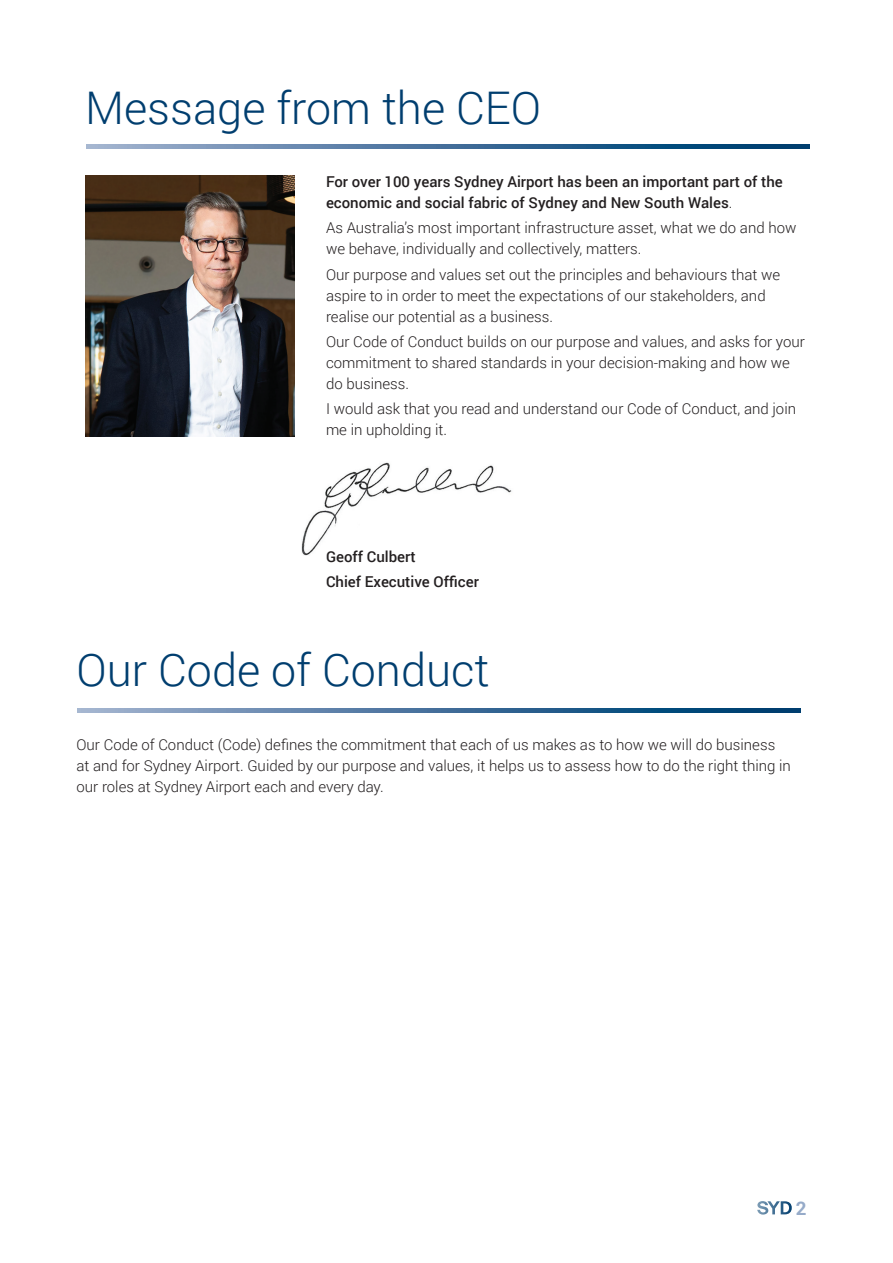
<style>
.page{position:relative;width:893px;height:1263px;background:#fff}
.page>*{position:absolute;margin:0;border:0;box-sizing:border-box;transform-origin:0 0}
.t1{font:300 45px "Roboto";color:#003e6f}
.t2{font:700 18.75px "Roboto";color:#96abc9}
.t3{font:300 15px/21px "Roboto";color:#231f20}
.t4{font:500 15px/21px "Roboto";color:#231f20}
.s1{font-weight:300}
</style>
<div class="page">
<svg style="left:757px;top:1201px;width:35px;height:13px"></svg>
<img style="left:302px;top:462px;width:210px;height:94px">
<svg style="left:86px;top:144px;width:723px;height:5px"></svg>
<img style="left:86px;top:176px;width:208px;height:260px">
<svg style="left:78px;top:709px;width:723px;height:4px"></svg>
<h1 class="t1" style="left:85px;top:77px;width:458px">Message from the CEO</h1>
<p class="t4" style="left:326px;top:171px;width:458px">For over 100 years Sydney Airport has been an important part of the economic and social fabric of Sydney and New South Wales<span class="s1">.</span></p>
<p class="t3" style="left:326px;top:217px;width:472px">As Australia’s most important infrastructure asset, what we do and how we behave, individually and collectively, matters.</p>
<p class="t3" style="left:326px;top:263px;width:456px">Our purpose and values set out the principles and behaviours that we aspire to in order to meet the expectations of our stakeholders, and realise our potential as a business.</p>
<p class="t3" style="left:326px;top:331px;width:480px">Our Code of Conduct builds on our purpose and values, and asks for your commitment to shared standards in your decision-making and how we do business.</p>
<p class="t3" style="left:326px;top:398px;width:472px">I would ask that you read and understand our Code of Conduct, and join me in upholding it.</p>
<p class="t4" style="left:326px;top:543px;width:154px;line-height:25.2px">Geoff Culbert<br>Chief Executive Officer</p>
<h1 class="t1" style="left:77px;top:639px;width:414px">Our Code of Conduct</h1>
<p class="t3" style="left:77px;top:734px;width:716px">Our Code of Conduct (Code) defines the commitment that each of us makes as to how we will do business at and for Sydney Airport. Guided by our purpose and values, it helps us to assess how to do the right thing in our roles at Sydney Airport each and every day.</p>
<p class="t2" style="left:796px;top:1195px;width:12px">2</p>
</div>
